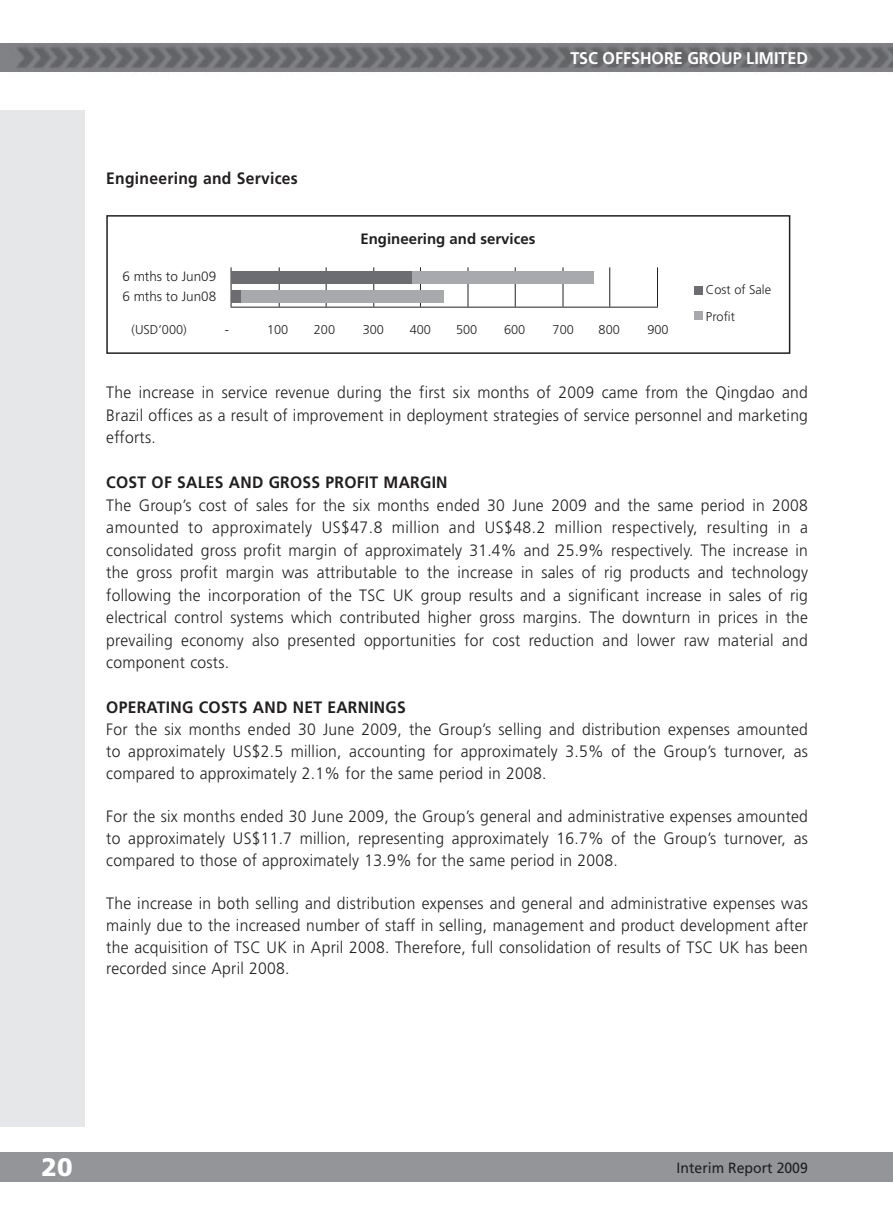
<style>
.page{position:relative;width:893px;height:1212px;background:#fff}
.page>*{position:absolute;margin:0;border:0;box-sizing:border-box;transform-origin:0 0}
.t1{font:900 25.35px "Frutiger LT Std";color:#fff}
.t2{font:700 16.95px "Frutiger LT Std";color:#fff;scale:.95 1}
.t3{font:300 16.5px/22.5px "Frutiger LT Std";letter-spacing:.015em;color:#231f20;text-align:justify;scale:.95 1}
.t4{font:700 16.5px "Frutiger LT Std";letter-spacing:.015em;color:#231f20;scale:.95 1}
.t5{font:700 15px "Frutiger LT Std";color:#231f20}
.t6{font:14.85px "Frutiger LT Std";color:#231f20;scale:.95 1}
.t7{font:300 13.5px/19.8px "Frutiger LT Std";color:#231f20}
.t8{font:300 12.75px/26.5px "Frutiger LT Std";color:#231f20}
</style>
<div class="page">
<img style="left:0;top:44px;width:893px;height:27px">
<div style="left:0;top:111px;width:85px;height:1016px;background:#e6e7e9"></div>
<div style="left:0;top:1152px;width:893px;height:30px;background:#939598"></div>
<hr style="left:231px;top:267px;width:1px;height:40px;background:#231f20">
<hr style="left:279px;top:267px;width:1px;height:40px;background:#231f20">
<hr style="left:326px;top:267px;width:1px;height:40px;background:#231f20">
<hr style="left:373px;top:267px;width:1px;height:40px;background:#231f20">
<hr style="left:420px;top:267px;width:1px;height:40px;background:#231f20">
<hr style="left:468px;top:267px;width:1px;height:40px;background:#231f20">
<hr style="left:515px;top:267px;width:1px;height:40px;background:#231f20">
<hr style="left:563px;top:267px;width:1px;height:40px;background:#231f20">
<hr style="left:609px;top:267px;width:1px;height:40px;background:#231f20">
<hr style="left:657px;top:267px;width:1px;height:40px;background:#231f20">
<hr style="left:231px;top:307px;width:427px;height:1px;background:#231f20">
<div style="left:410px;top:271px;width:183px;height:12px;background:#a8a9ad"></div>
<div style="left:232px;top:271px;width:180px;height:12px;background:#6c6d70"></div>
<div style="left:240px;top:290px;width:203px;height:13px;background:#a8a9ad"></div>
<div style="left:695px;top:311px;width:8px;height:9px;background:#a8a9ad"></div>
<div style="left:695px;top:286px;width:8px;height:8px;background:#6c6d70"></div>
<div style="left:231px;top:290px;width:10px;height:13px;background:#6c6d70"></div>
<div style="left:106px;top:215px;width:684px;height:139px;border:2px solid #231f20"></div>
<p class="t4" style="left:106px;top:172px;width:203px">Engineering and Services</p>
<p class="t2" style="left:570px;top:52px;width:252px">TSC OFFSHORE GROUP LIMITED</p>
<p class="t5" style="left:360px;top:234px;width:177px">Engineering and services</p>
<p class="t7" style="left:122px;top:268px;width:95px">6 mths to Jun09<br>6 mths to Jun08</p>
<p class="t8" style="left:131px;top:318px;width:57px">(USD’000)</p>
<p class="t8" style="left:225px;top:318px;width:6px">-</p>
<p class="t8" style="left:314px;top:318px;width:23px">200</p>
<p class="t8" style="left:363px;top:318px;width:23px">300</p>
<p class="t8" style="left:410px;top:318px;width:23px">400</p>
<p class="t8" style="left:504px;top:318px;width:23px">600</p>
<p class="t8" style="left:553px;top:318px;width:23px">700</p>
<p class="t8" style="left:599px;top:318px;width:23px">800</p>
<p class="t8" style="left:647px;top:318px;width:23px">900</p>
<p class="t8" style="left:456px;top:318px;width:23px">500</p>
<p class="t8" style="left:267px;top:318px;width:23px">100</p>
<p class="t8" style="left:706px;top:277px;width:67px">Cost of Sale<br>Profit</p>
<p class="t3" style="left:106px;top:383px;width:740px">The increase in service revenue during the first six months of 2009 came from the Qingdao and Brazil offices as a result of improvement in deployment strategies of service personnel and marketing efforts.</p>
<p class="t4" style="left:106px;top:477px;width:361px">COST OF SALES AND GROSS PROFIT MARGIN</p>
<p class="t3" style="left:106px;top:495px;width:740px">The Group’s cost of sales for the six months ended 30 June 2009 and the same period in 2008 amounted to approximately US$47.8 million and US$48.2 million respectively, resulting in a consolidated gross profit margin of approximately 31.4% and 25.9% respectively. The increase in the gross profit margin was attributable to the increase in sales of rig products and technology following the incorporation of the TSC UK group results and a significant increase in sales of rig electrical control systems which contributed higher gross margins. The downturn in prices in the prevailing economy also presented opportunities for cost reduction and lower raw material and component costs.</p>
<p class="t4" style="left:106px;top:702px;width:317px">OPERATING COSTS AND NET EARNINGS</p>
<p class="t3" style="left:106px;top:720px;width:740px;line-height:21.8px">For the six months ended 30 June 2009, the Group’s selling and distribution expenses amounted to approximately US$2.5 million, accounting for approximately 3.5% of the Group’s turnover, as compared to approximately 2.1% for the same period in 2008.</p>
<p class="t3" style="left:106px;top:807px;width:740px;line-height:21.8px">For the six months ended 30 June 2009, the Group’s general and administrative expenses amounted to approximately US$11.7 million, representing approximately 16.7% of the Group’s turnover, as compared to those of approximately 13.9% for the same period in 2008.</p>
<p class="t3" style="left:106px;top:894px;width:740px;line-height:21.8px">The increase in both selling and distribution expenses and general and administrative expenses was mainly due to the increased number of staff in selling, management and product development after the acquisition of TSC UK in April 2008. Therefore, full consolidation of results of TSC UK has been recorded since April 2008.</p>
<h1 class="t1" style="left:42px;top:1158px;width:33px">20</h1>
<p class="t6" style="left:677px;top:1162px;width:140px">Interim Report 2009</p>
</div>
